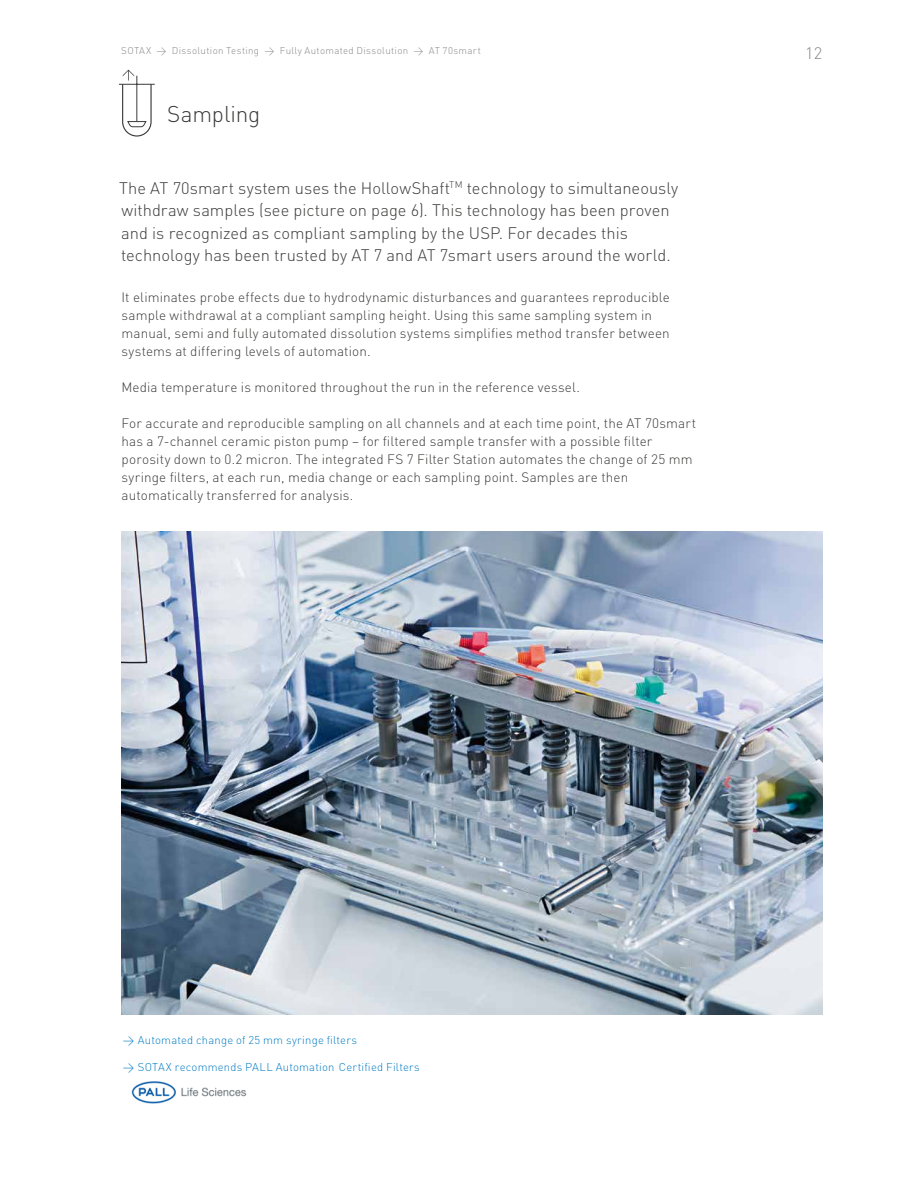
<style>
.page{position:relative;width:918px;height:1188px;background:#fff}
.page>*{position:absolute;margin:0;border:0;box-sizing:border-box;transform-origin:0 0}
.t1{font:300 22.5px "DIN";letter-spacing:-.005em;color:#3b3b3a}
.t2{font:300 16.5px/22.5px "DIN";color:#3b3b3a}
.t3{font:300 16.5px "DIN";color:#878786}
.t4{font:300 13.5px/18px "DIN";letter-spacing:.01em;color:#3b3b3a}
.t5{font:300 11.25px "DIN";letter-spacing:.02em;color:#007bc2}
.t6{font:300 9.75px "DIN";letter-spacing:.035em;color:#878786}
</style>
<div class="page">
<hr style="left:119px;top:84px;width:36px;height:1px;background:#3b3b3a">
<svg style="left:121px;top:70px;width:31px;height:67px"></svg>
<img style="left:121px;top:531px;width:702px;height:484px">
<img style="left:131px;top:1081px;width:116px;height:23px">
<p class="t6" style="left:121px;top:44px;width:361px">SOTAX &gt; Dissolution Testing &gt; Fully Automated Dissolution &gt; AT 70smart</p>
<h1 class="t1" style="left:167px;top:100px;width:95px">Sampling</h1>
<p class="t2" style="left:119px;top:176px;width:561px">The AT 70smart system uses the HollowShaft<sup>TM</sup> technology to simultaneously withdraw samples (see picture on page 6). This technology has been proven and is recognized as compliant sampling by the USP. For decades this technology has been trusted by AT 7 and AT 7smart users around the world.</p>
<p class="t4" style="left:121px;top:288px;width:550px">It eliminates probe effects due to hydrodynamic disturbances and guarantees reproducible sample withdrawal at a compliant sampling height. Using this same sampling system in manual, semi and fully automated dissolution systems simplifies method transfer between systems at differing levels of automation.</p>
<p class="t4" style="left:121px;top:378px;width:460px">Media temperature is monitored throughout the run in the reference vessel.</p>
<p class="t4" style="left:121px;top:414px;width:576px">For accurate and reproducible sampling on all channels and at each time point, the AT 70smart has a 7-channel ceramic piston pump – for filtered sample transfer with a possible filter porosity down to 0.2 micron. The integrated FS 7 Filter Station automates the change of 25 mm syringe filters, at each run, media change or each sampling point. Samples are then automatically transferred for analysis.</p>
<p class="t3" style="left:805px;top:42px;width:19px">12</p>
<p class="t5" style="left:123px;top:1033px;width:236px">&gt; Automated change of 25 mm syringe filters</p>
<p class="t5" style="left:123px;top:1060px;width:298px">&gt; SOTAX recommends PALL Automation Certified Filters</p>
</div>
